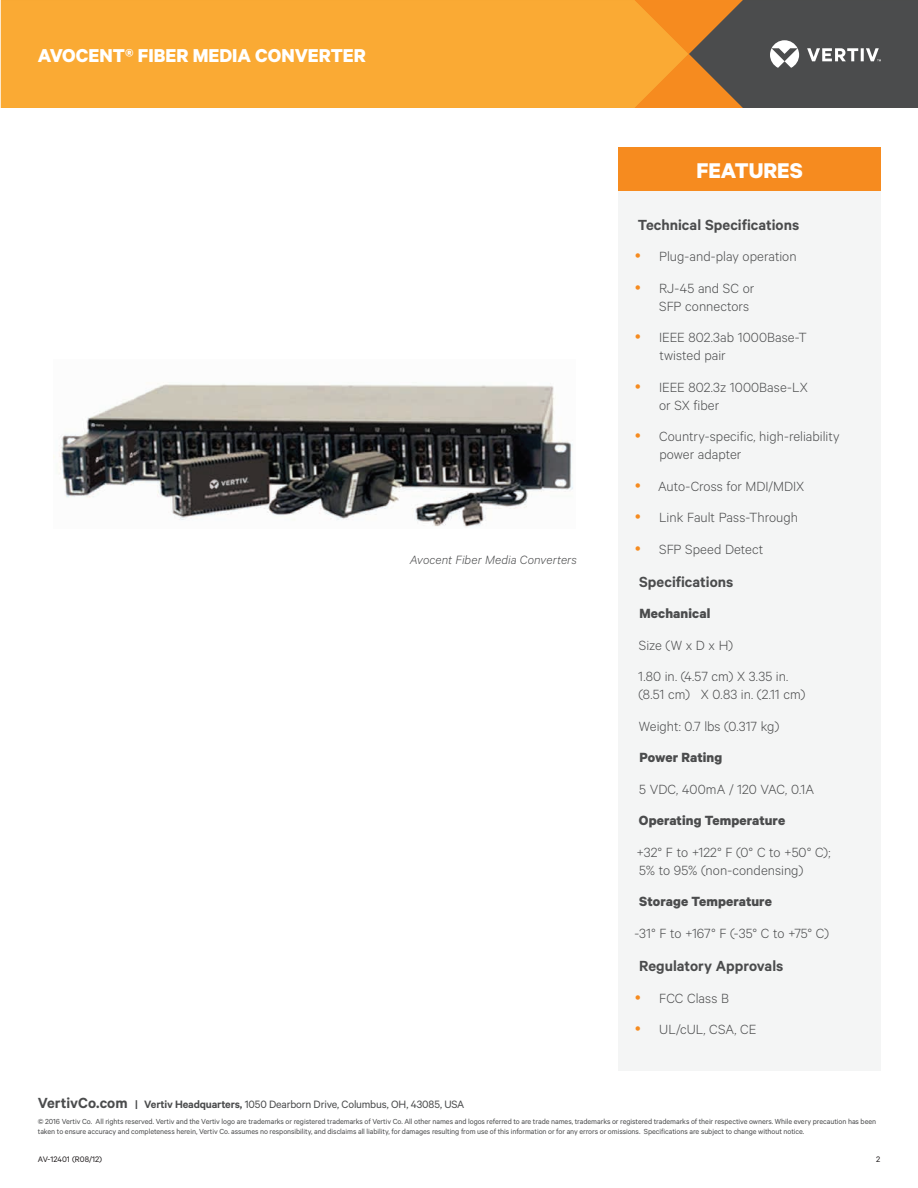
<style>
.page{position:relative;width:918px;height:1188px;background:#fff}
.page>*{position:absolute;margin:0;border:0;box-sizing:border-box;transform-origin:0 0}
.t1{font:700 24px "Calibre";color:#fff}
.t2{font:700 21px "Calibre";color:#fff}
.t3{font:600 16.5px "Calibre";color:#4b4c4d}
.t4{font:300 15px/31.5px "Calibre";color:#4b4c4d}
.t5{font:700 15px "Calibre";letter-spacing:.005em;color:#4b4c4d}
.t6{font:italic 300 13.5px "Calibre";letter-spacing:.005em;color:#4b4c4d}
.t7{font:12px "Calibre";letter-spacing:-.015em;color:#4b4c4d}
.t8{font:9px "Calibre";color:#231f20}
.t9{font:8.25px/9.8px "Calibre";letter-spacing:-.01em;color:#4b4c4d}
.s1{font-weight:600;font-size:16.5px}
.s2{font-weight:600}
</style>
<div class="page">
<div style="left:1px;top:0;width:634px;height:108px;background:#faaa34"></div>
<svg style="left:635px;top:0;width:283px;height:108px;background:#816647"></svg>
<div style="left:618px;top:191px;width:263px;height:880px;background:#f4f5f5"></div>
<div style="left:618px;top:147px;width:263px;height:44px;background:#f68b1f"></div>
<img style="left:59px;top:383px;width:514px;height:144px">
<h2 class="t2" style="left:38px;top:43px;width:330px">AVOCENT® FIBER MEDIA CONVERTER</h2>
<h3 class="t6" style="left:410px;top:552px;width:169px">Avocent Fiber Media Converters</h3>
<h1 class="t1" style="left:696px;top:156px;width:108px">FEATURES</h1>
<h3 class="t3" style="left:638px;top:215px;width:163px">Technical Specifications</h3>
<h3 class="t4" style="left:659px;top:240px;width:139px">Plug-and-play operation<br>RJ-45 and SC or</h3>
<h3 class="t4" style="left:659px;top:289px;width:149px">SFP connectors<br>IEEE 802.3ab 1000Base-T</h3>
<h3 class="t4" style="left:659px;top:339px;width:150px">twisted pair<br>IEEE 802.3z 1000Base-LX</h3>
<h3 class="t4" style="left:659px;top:388px;width:182px">or SX fiber<br>Country-specific, high-reliability</h3>
<h3 class="t4" style="left:658px;top:438px;width:148px">power adapter<br>Auto-Cross for MDI/MDIX<br>Link Fault Pass-Through<br>SFP Speed Detect</h3>
<h3 class="t3" style="left:639px;top:572px;width:96px">Specifications</h3>
<h3 class="t5" style="left:640px;top:604px;width:72px">Mechanical</h3>
<h3 class="t4" style="left:638px;top:629px;width:152px">Size (W x D x H)<br>1.80 in. (4.57 cm) X 3.35 in.</h3>
<h3 class="t4" style="left:639px;top:678px;width:168px">(8.51 cm) X 0.83 in. (2.11 cm)<br>Weight: 0.7 lbs (0.317 kg)</h3>
<h3 class="t5" style="left:640px;top:748px;width:84px">Power Rating</h3>
<h3 class="t4" style="left:639px;top:773px;width:176px">5 VDC, 400mA / 120 VAC, 0.1A</h3>
<h3 class="t5" style="left:639px;top:811px;width:148px">Operating Temperature</h3>
<h3 class="t4" style="left:637px;top:843px;width:195px;line-height:18px">+32° F to +122° F (0° C to +50° C);<br>5% to 95% (non-condensing)</h3>
<h3 class="t5" style="left:639px;top:892px;width:134px">Storage Temperature</h3>
<h3 class="t4" style="left:634px;top:917px;width:196px">-31° F to +167° F (-35° C to +75° C)</h3>
<h3 class="t3" style="left:639px;top:956px;width:146px">Regulatory Approvals</h3>
<h3 class="t4" style="left:659px;top:982px;width:99px">FCC Class B<br>UL/cUL, CSA, CE</h3>
<h3 class="t7" style="left:38px;top:1097px;width:428px"><span class="s1">VertivCo.com</span> <span class="s2">| Vertiv Headquarters,</span> 1050 Dearborn Drive, Columbus, OH, 43085, USA</h3>
<p class="t9" style="left:38px;top:1117px;width:840px">© 2016 Vertiv Co. All rights reserved. Vertiv and the Vertiv logo are trademarks or registered trademarks of Vertiv Co. All other names and logos referred to are trade names, trademarks or registered trademarks of their respective owners. While every precaution has been taken to ensure accuracy and completeness herein, Vertiv Co. assumes no responsibility, and disclaims all liability, for damages resulting from use of this information or for any errors or omissions. Specifications are subject to change without notice.</p>
<p class="t8" style="left:38px;top:1154px;width:66px">AV-12401 (R08/12)</p>
<p class="t8" style="left:876px;top:1154px;width:6px">2</p>
</div>
